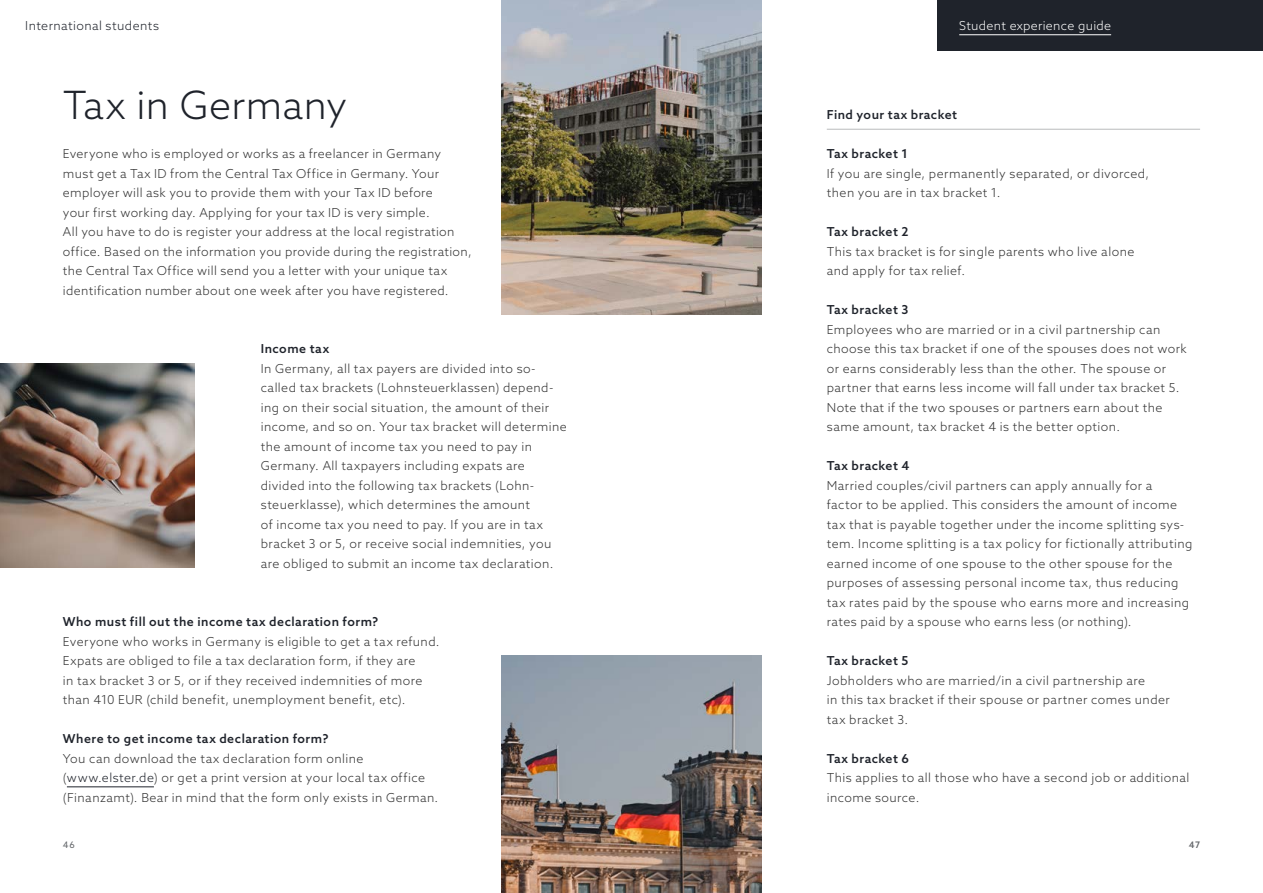
<style>
.page{position:relative;width:1263px;height:893px;background:#fff}
.page>*{position:absolute;margin:0;border:0;box-sizing:border-box;transform-origin:0 0}
.t1{font:300 39px "Azo Sans";letter-spacing:.01em;color:#1f232b}
.t2{font:300 12.3px/19.5px "Azo Sans";letter-spacing:.035em;color:#323232}
.t3{font:500 12.3px "Azo Sans";letter-spacing:.04em;color:#1f232b}
.t4{font:300 12.3px "Azo Sans";letter-spacing:.025em;color:#fff}
.t5{font:300 12.3px "Azo Sans";letter-spacing:.035em;color:#1f232b}
.t6{font:9px "Azo Sans";color:#63666a}
.t7{font:500 9px "Azo Sans";color:#63666a}
.s1{color:#1f232b}
</style>
<div class="page">
<div style="left:937px;top:0;width:326px;height:51px;background:#1f232b"></div>
<hr style="left:959px;top:34px;width:152px;height:1px;background:#fff">
<hr style="left:67px;top:787px;width:87px;height:1px;background:#1f232b">
<img style="left:501px;top:0;width:261px;height:314px">
<img style="left:501px;top:656px;width:261px;height:237px">
<img style="left:0;top:363px;width:194px;height:205px">
<hr style="left:827px;top:129px;width:373px;height:1px;background:#b1b3b5">
<p class="t5" style="left:25px;top:18px;width:135px">International students</p>
<h1 class="t1" style="left:63px;top:80px;width:286px">Tax in Germany</h1>
<p class="t2" style="left:63px;top:144px;width:410px">Everyone who is employed or works as a freelancer in Germany must get a Tax ID from the Central Tax Office in Germany. Your employer will ask you to provide them with your Tax ID before<br>your first working day. Applying for your tax ID is very simple.<br>All you have to do is register your address at the local registration office. Based on the information you provide during the registration, the Central Tax Office will send you a letter with your unique tax identification number about one week after you have registered.</p>
<p class="t3" style="left:261px;top:341px;width:70px">Income tax</p>
<p class="t2" style="left:261px;top:358px;width:307px">In Germany, all tax payers are divided into so&shy;called tax brackets (Lohnsteuerklassen) depend&shy;ing on their social situation, the amount of their income, and so on. Your tax bracket will determine the amount of income tax you need to pay in Germany. All taxpayers including expats are divided into the following tax brackets (Lohn&shy;steuerklasse), which determines the amount<br>of income tax you need to pay. If you are in tax bracket 3 or 5, or receive social indemnities, you are obliged to submit an income tax declaration.</p>
<p class="t3" style="left:63px;top:614px;width:317px">Who must fill out the income tax declaration form?</p>
<p class="t2" style="left:63px;top:632px;width:378px">Everyone who works in Germany is eligible to get a tax refund.<br>Expats are obliged to file a tax declaration form, if they are<br>in tax bracket 3 or 5, or if they received indemnities of more than 410 EUR (child benefit, unemployment benefit, etc).</p>
<p class="t3" style="left:63px;top:731px;width:267px">Where to get income tax declaration form?</p>
<p class="t2" style="left:63px;top:748px;width:377px">You can download the tax declaration form online (<span class="s1">www.elster.de</span>) or get a print version at your local tax office (Finanzamt). Bear in mind that the form only exists in German.</p>
<p class="t4" style="left:959px;top:18px;width:153px">Student experience guide</p>
<p class="t3" style="left:827px;top:107px;width:132px">Find your tax bracket</p>
<p class="t3" style="left:827px;top:146px;width:83px">Tax bracket 1</p>
<p class="t2" style="left:827px;top:163px;width:324px">If you are single, permanently separated, or divorced, then you are in tax bracket 1.</p>
<p class="t3" style="left:827px;top:224px;width:83px">Tax bracket 2</p>
<p class="t2" style="left:827px;top:241px;width:309px">This tax bracket is for single parents who live alone and apply for tax relief.</p>
<p class="t3" style="left:827px;top:302px;width:83px">Tax bracket 3</p>
<p class="t2" style="left:827px;top:319px;width:362px">Employees who are married or in a civil partnership can choose this tax bracket if one of the spouses does not work or earns considerably less than the other. The spouse or partner that earns less income will fall under tax bracket 5.<br>Note that if the two spouses or partners earn about the same amount, tax bracket 4 is the better option.</p>
<p class="t3" style="left:827px;top:458px;width:84px">Tax bracket 4</p>
<p class="t2" style="left:827px;top:475px;width:367px">Married couples/civil partners can apply annually for a<br>factor to be applied. This considers the amount of income tax that is payable together under the income splitting sys&shy;tem. Income splitting is a tax policy for fictionally attributing earned income of one spouse to the other spouse for the purposes of assessing personal income tax, thus reducing tax rates paid by the spouse who earns more and increasing rates paid by a spouse who earns less (or nothing).</p>
<p class="t3" style="left:827px;top:653px;width:83px">Tax bracket 5</p>
<p class="t2" style="left:827px;top:671px;width:345px">Jobholders who are married/in a civil partnership are<br>in this tax bracket if their spouse or partner comes under tax bracket 3.</p>
<p class="t3" style="left:827px;top:750px;width:84px">Tax bracket 6</p>
<p class="t2" style="left:827px;top:768px;width:364px">This applies to all those who have a second job or additional income source.</p>
<p class="t6" style="left:63px;top:839px;width:14px">46</p>
<p class="t7" style="left:1189px;top:839px;width:13px">47</p>
</div>
